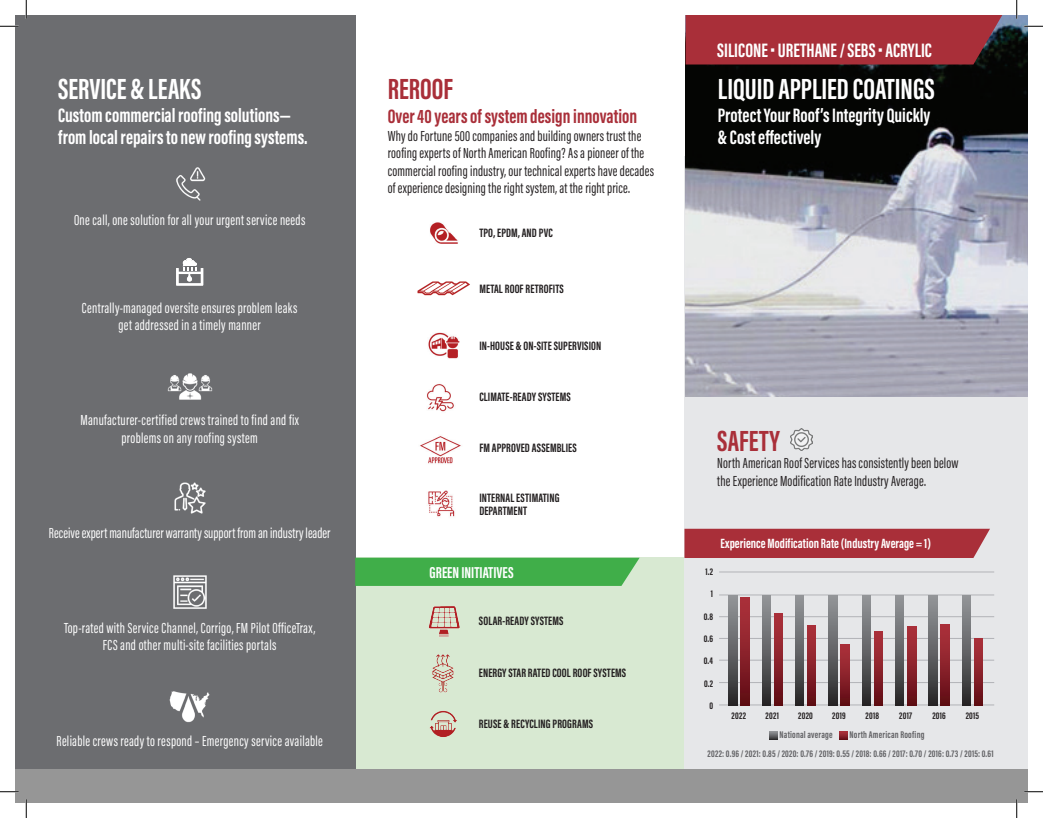
<style>
.page{position:relative;width:1043px;height:818px;background:#fff}
.page>*{position:absolute;margin:0;border:0;box-sizing:border-box;transform-origin:0 0}
.t1{font:700 30px "Acumin Pro Extra Cond";color:#fff}
.t2{font:700 30px "Acumin Pro Extra Cond";letter-spacing:.005em;color:#a92f39}
.t3{font:700 20px/22.5px "Acumin Pro Extra Cond";color:#fff}
.t4{font:700 20px "Acumin Pro Extra Cond";color:#a92f39}
.t5{font:700 16.25px "Acumin Pro Extra Cond";color:#fff}
.t6{font:15px/17.5px "Acumin Pro Extra Cond";letter-spacing:.02em;color:#fff;text-align:center}
.t7{font:15px/17.5px "Acumin Pro Extra Cond";letter-spacing:.01em;color:#231f20}
.t8{font:15px "Acumin Pro Extra Cond";color:#fff}
.t9{font:700 13.75px "Acumin Pro Extra Cond";color:#fff}
.t10{font:700 12.5px/13.8px "Acumin Pro Extra Cond";letter-spacing:.01em;color:#231f20}
.t11{font:700 10px "Acumin Pro Extra Cond";letter-spacing:.02em;color:#636366}
.t12{font:700 10px "Acumin Pro Extra Cond";letter-spacing:.025em;color:#231f20}
</style>
<div class="page">
<div style="left:356px;top:557px;width:328px;height:215px;background:#d8e9d2"></div>
<div style="left:684px;top:156px;width:344px;height:613px;background:#e6e7e9"></div>
<img style="left:685px;top:15px;width:343px;height:381px">
<div style="left:15px;top:15px;width:341px;height:787px;background:#6c6d70"></div>
<img style="left:176px;top:167px;width:30px;height:34px">
<svg style="left:176px;top:258px;width:27px;height:27px"></svg>
<img style="left:167px;top:373px;width:46px;height:27px">
<img style="left:174px;top:482px;width:32px;height:32px">
<img style="left:173px;top:575px;width:34px;height:34px">
<img style="left:169px;top:691px;width:41px;height:32px">
<div style="left:684px;top:528px;width:306px;height:30px;background:#a92f39"></div>
<img style="left:790px;top:429px;width:22px;height:22px">
<div style="left:685px;top:15px;width:317px;height:49px;background:#a92f39"></div>
<img style="left:430px;top:222px;width:28px;height:22px">
<img style="left:427px;top:384px;width:27px;height:28px">
<img style="left:417px;top:281px;width:53px;height:15px">
<img style="left:420px;top:436px;width:41px;height:28px">
<img style="left:428px;top:332px;width:32px;height:27px">
<img style="left:428px;top:490px;width:27px;height:27px">
<div style="left:15px;top:769px;width:1013px;height:33px;background:#969696"></div>
<img style="left:429px;top:606px;width:31px;height:31px">
<img style="left:432px;top:654px;width:22px;height:39px">
<img style="left:429px;top:711px;width:28px;height:26px">
<svg style="left:355px;top:557px;width:284px;height:29px"></svg>
<hr style="left:719px;top:594px;width:275px;height:1px;background:#b2b3b7">
<hr style="left:719px;top:571px;width:275px;height:1px;background:#b2b3b7">
<hr style="left:719px;top:616px;width:275px;height:1px;background:#b2b3b7">
<hr style="left:719px;top:638px;width:275px;height:1px;background:#b2b3b7">
<hr style="left:719px;top:660px;width:275px;height:1px;background:#b2b3b7">
<hr style="left:719px;top:682px;width:275px;height:1px;background:#b2b3b7">
<hr style="left:719px;top:704px;width:275px;height:1px;background:#b2b3b7">
<svg style="left:828px;top:595px;width:9px;height:110px"></svg>
<svg style="left:840px;top:644px;width:9px;height:61px"></svg>
<svg style="left:795px;top:595px;width:8px;height:110px"></svg>
<svg style="left:807px;top:625px;width:8px;height:80px"></svg>
<svg style="left:762px;top:595px;width:8px;height:110px"></svg>
<svg style="left:774px;top:613px;width:8px;height:92px"></svg>
<svg style="left:728px;top:595px;width:9px;height:110px"></svg>
<svg style="left:740px;top:597px;width:9px;height:108px"></svg>
<svg style="left:862px;top:595px;width:8px;height:110px"></svg>
<svg style="left:874px;top:631px;width:8px;height:74px"></svg>
<svg style="left:895px;top:595px;width:9px;height:110px"></svg>
<svg style="left:907px;top:627px;width:9px;height:78px"></svg>
<svg style="left:928px;top:595px;width:9px;height:110px"></svg>
<svg style="left:940px;top:624px;width:9px;height:81px"></svg>
<svg style="left:962px;top:595px;width:8px;height:110px"></svg>
<svg style="left:974px;top:638px;width:8px;height:67px"></svg>
<svg style="left:769px;top:731px;width:8px;height:8px"></svg>
<svg style="left:839px;top:731px;width:8px;height:8px"></svg>
<svg style="left:0;top:25px;width:19px;height:2px"></svg>
<svg style="left:1024px;top:25px;width:18px;height:2px"></svg>
<svg style="left:0;top:791px;width:19px;height:1px"></svg>
<svg style="left:1024px;top:791px;width:18px;height:1px"></svg>
<svg style="left:25px;top:0;width:2px;height:19px"></svg>
<svg style="left:25px;top:799px;width:2px;height:19px"></svg>
<svg style="left:1015px;top:0;width:2px;height:19px"></svg>
<svg style="left:1015px;top:799px;width:2px;height:19px"></svg>
<h1 class="t1" style="left:58px;top:70px;width:145px">SERVICE &amp; LEAKS</h1>
<h2 class="t3" style="left:58px;top:103px;width:251px">Custom commercial roofing solutions— from local repairs to new roofing systems.</h2>
<p class="t6" style="left:74px;top:211px;width:233px">One call, one solution for all your urgent service needs</p>
<p class="t6" style="left:82px;top:299px;width:217px">Centrally-managed oversite ensures problem leaks get addressed in a timely manner</p>
<p class="t6" style="left:80px;top:411px;width:220px">Manufacturer-certified crews trained to find and fix problems on any roofing system</p>
<p class="t8" style="left:49px;top:524px;width:283px">Receive expert manufacturer warranty support from an industry leader</p>
<p class="t6" style="left:64px;top:619px;width:253px">Top-rated with Service Channel, Corrigo, FM Pilot OfficeTrax,<br>FCS and other multi-site facilities portals</p>
<p class="t6" style="left:56px;top:731px;width:268px">Reliable crews ready to respond – Emergency service available</p>
<h1 class="t2" style="left:388px;top:70px;width:67px">REROOF</h1>
<h2 class="t4" style="left:388px;top:104px;width:251px">Over 40 years of system design innovation</h2>
<p class="t7" style="left:388px;top:127px;width:268px">Why do Fortune 500 companies and building owners trust the roofing experts of North American Roofing? As a pioneer of the commercial roofing industry, our technical experts have decades of experience designing the right system, at the right price.</p>
<p class="t10" style="left:479px;top:226px;width:75px">TPO, EPDM, AND PVC</p>
<p class="t10" style="left:479px;top:282px;width:86px">METAL ROOF RETROFITS</p>
<p class="t10" style="left:479px;top:338px;width:123px">IN-HOUSE &amp; ON-SITE SUPERVISION</p>
<p class="t10" style="left:479px;top:389px;width:93px">CLIMATE-READY SYSTEMS</p>
<p class="t10" style="left:479px;top:440px;width:99px">FM APPROVED ASSEMBLIES</p>
<p class="t10" style="left:479px;top:490px;width:82px">INTERNAL ESTIMATING<br>DEPARTMENT</p>
<p class="t5" style="left:429px;top:563px;width:85px">GREEN INITIATIVES</p>
<p class="t10" style="left:479px;top:613px;width:86px">SOLAR-READY SYSTEMS</p>
<p class="t10" style="left:479px;top:666px;width:149px">ENERGY STAR RATED COOL ROOF SYSTEMS</p>
<p class="t10" style="left:479px;top:716px;width:116px">REUSE &amp; RECYCLING PROGRAMS</p>
<h2 class="t3" style="left:717px;top:39px;width:216px">SILICONE • URETHANE / SEBS • ACRYLIC</h2>
<h1 class="t1" style="left:718px;top:70px;width:218px">LIQUID APPLIED COATINGS</h1>
<h2 class="t3" style="left:718px;top:103px;width:214px">Protect Your Roof’s Integrity Quickly &amp; Cost effectively</h2>
<h1 class="t2" style="left:717px;top:422px;width:64px">SAFETY</h1>
<p class="t7" style="left:717px;top:454px;width:243px">North American Roof Services has consistently been below the Experience Modification Rate Industry Average.</p>
<p class="t12" style="left:705px;top:565px;width:9px">1.2</p>
<p class="t12" style="left:710px;top:588px;width:4px">1</p>
<p class="t12" style="left:703px;top:610px;width:11px">0.8</p>
<p class="t12" style="left:703px;top:632px;width:11px">0.6</p>
<p class="t12" style="left:704px;top:654px;width:11px">0.4</p>
<p class="t12" style="left:704px;top:677px;width:11px">0.2</p>
<p class="t12" style="left:709px;top:699px;width:5px">0</p>
<p class="t9" style="left:720px;top:534px;width:212px">Experience Modification Rate (Industry Average = 1)</p>
<p class="t12" style="left:731px;top:709px;width:16px">2022</p>
<p class="t12" style="left:765px;top:709px;width:15px">2021</p>
<p class="t12" style="left:798px;top:709px;width:16px">2020</p>
<p class="t12" style="left:832px;top:709px;width:15px">2019</p>
<p class="t12" style="left:865px;top:709px;width:15px">2018</p>
<p class="t12" style="left:899px;top:709px;width:15px">2017</p>
<p class="t12" style="left:932px;top:709px;width:15px">2016</p>
<p class="t12" style="left:965px;top:709px;width:15px">2015</p>
<p class="t11" style="left:707px;top:747px;width:287px">2022: 0.96 / 2021: 0.85 / 2020: 0.76 / 2019: 0.55 / 2018: 0.66 / 2017: 0.70 / 2016: 0.73 / 2015: 0.61</p>
<p class="t11" style="left:779px;top:729px;width:55px">National average</p>
<p class="t11" style="left:849px;top:729px;width:76px">North American Roofing</p>
</div>
